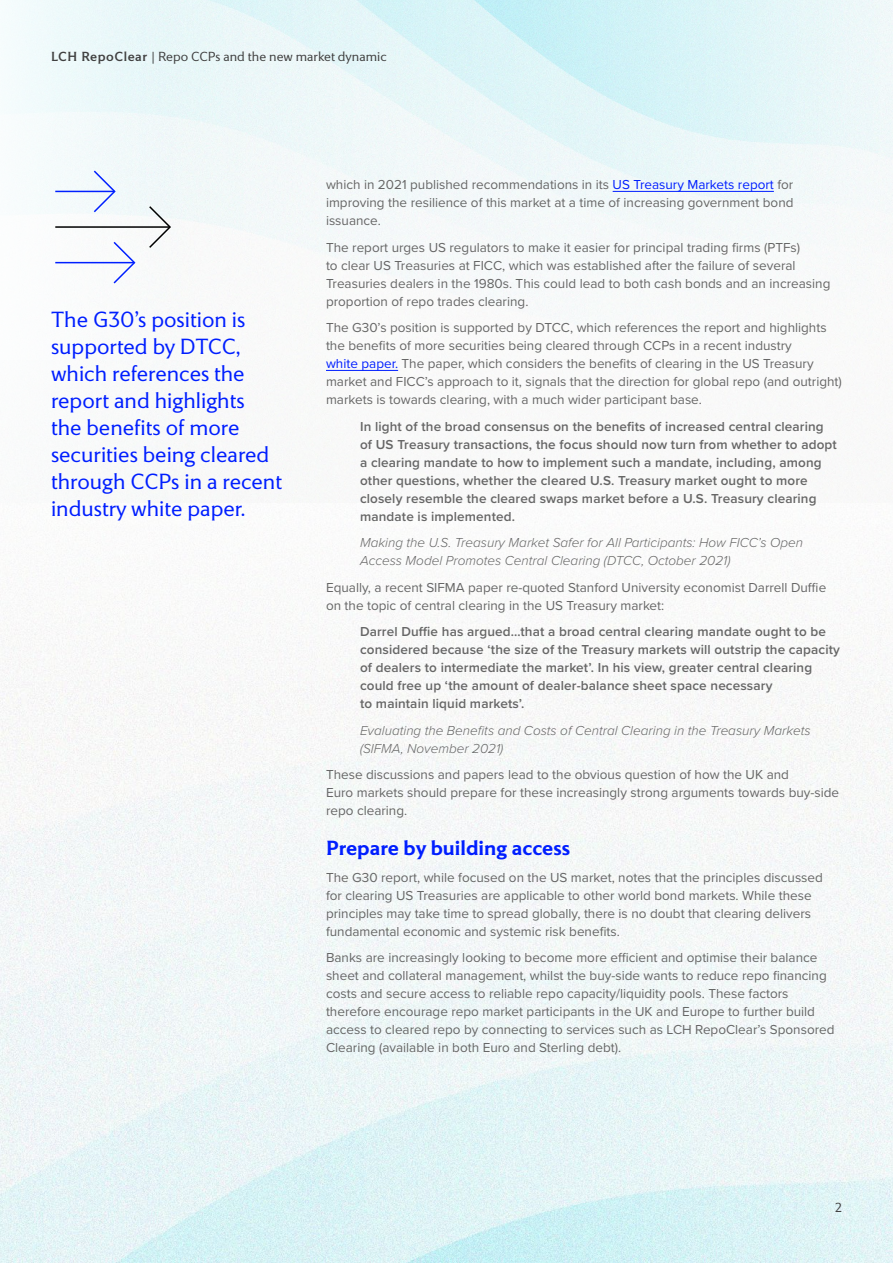
<style>
.page{position:relative;width:893px;height:1263px;background:#fff}
.page>*{position:absolute;margin:0;border:0;box-sizing:border-box;transform-origin:0 0}
.t1{font:300 22.5px/27px "LSEG Motto";color:#001eff}
.t2{font:600 21px "LSEG Motto";color:#001eff}
.t3{font:13.5px/18px "Proxima Nova";color:#666}
.t4{font:600 13.5px/18px "Proxima Nova";letter-spacing:.01em;color:#666}
.t5{font:italic 300 13.5px/18px "Proxima Nova";color:#666}
.t6{font:300 13.5px "LSEG Motto";color:#404040}
.s1{font-weight:500}
.s2{color:#001eff}
</style>
<div class="page">
<img style="left:0;top:722px;width:893px;height:541px">
<div style="left:0;top:325px;width:893px;height:397px;background:#f9f9f9"></div>
<hr style="left:613px;top:191px;width:161px;height:1px;background:#001eff">
<hr style="left:326px;top:370px;width:72px;height:1px;background:#001eff">
<hr style="left:55px;top:226px;width:115px;height:2px;background:#000">
<hr style="left:55px;top:191px;width:60px;height:1px;background:#001fff">
<hr style="left:55px;top:262px;width:79px;height:1px;background:#001fff">
<svg style="left:148px;top:205px;width:24px;height:44px"></svg>
<svg style="left:93px;top:170px;width:44px;height:115px"></svg>
<p class="t6" style="left:51px;top:48px;width:337px"><span class="s1">LCH RepoClear</span> | Repo CCPs and the new market dynamic</p>
<h1 class="t1" style="left:51px;top:306px;width:233px">The G30’s position is supported by DTCC, which references the report and highlights<br>the benefits of more securities being cleared through CCPs in a recent industry white paper.</h1>
<p class="t3" style="left:326px;top:175px;width:469px;text-align:justify">which in 2021 published recommendations in its <span class="s2">US Treasury Markets report</span> for improving the resilience of this market at a time of increasing government bond issuance.</p>
<p class="t3" style="left:326px;top:238px;width:506px">The report urges US regulators to make it easier for principal trading firms (PTFs)<br>to clear US Treasuries at FICC, which was established after the failure of several Treasuries dealers in the 1980s. This could lead to both cash bonds and an increasing proportion of repo trades clearing.</p>
<p class="t3" style="left:326px;top:318px;width:517px">The G30’s position is supported by DTCC, which references the report and highlights the benefits of more securities being cleared through CCPs in a recent industry<br><span class="s2">white paper.</span> The paper, which considers the benefits of clearing in the US Treasury market and FICC’s approach to it, signals that the direction for global repo (and outright) markets is towards clearing, with a much wider participant base.</p>
<p class="t4" style="left:360px;top:417px;width:478px">In light of the broad consensus on the benefits of increased central clearing of US Treasury transactions, the focus should now turn from whether to adopt a clearing mandate to how to implement such a mandate, including, among other questions, whether the cleared U.S. Treasury market ought to more closely resemble the cleared swaps market before a U.S. Treasury clearing mandate is implemented.</p>
<p class="t5" style="left:360px;top:533px;width:445px">Making the U.S. Treasury Market Safer for All Participants: How FICC’s Open<br>Access Model Promotes Central Clearing (DTCC, October 2021)</p>
<p class="t3" style="left:326px;top:578px;width:502px">Equally, a recent SIFMA paper re-quoted Stanford University economist Darrell Duffie on the topic of central clearing in the US Treasury market:</p>
<p class="t4" style="left:360px;top:622px;width:481px">Darrel Duffie has argued…that a broad central clearing mandate ought to be considered because ‘the size of the Treasury markets will outstrip the capacity of dealers to intermediate the market’. In his view, greater central clearing could free up ‘the amount of dealer-balance sheet space necessary<br>to maintain liquid markets’.</p>
<p class="t5" style="left:360px;top:720px;width:452px">Evaluating the Benefits and Costs of Central Clearing in the Treasury Markets (SIFMA, November 2021)</p>
<p class="t3" style="left:326px;top:765px;width:515px">These discussions and papers lead to the obvious question of how the UK and<br>Euro markets should prepare for these increasingly strong arguments towards buy-side repo clearing.</p>
<h2 class="t2" style="left:326px;top:835px;width:246px">Prepare by building access</h2>
<p class="t3" style="left:326px;top:867px;width:498px">The G30 report, while focused on the US market, notes that the principles discussed for clearing US Treasuries are applicable to other world bond markets. While these principles may take time to spread globally, there is no doubt that clearing delivers fundamental economic and systemic risk benefits.</p>
<p class="t3" style="left:326px;top:948px;width:510px">Banks are increasingly looking to become more efficient and optimise their balance sheet and collateral management, whilst the buy-side wants to reduce repo financing costs and secure access to reliable repo capacity/liquidity pools. These factors therefore encourage repo market participants in the UK and Europe to further build access to cleared repo by connecting to services such as LCH RepoClear’s Sponsored Clearing (available in both Euro and Sterling debt).</p>
<p class="t6" style="left:835px;top:1199px;width:8px">2</p>
</div>
